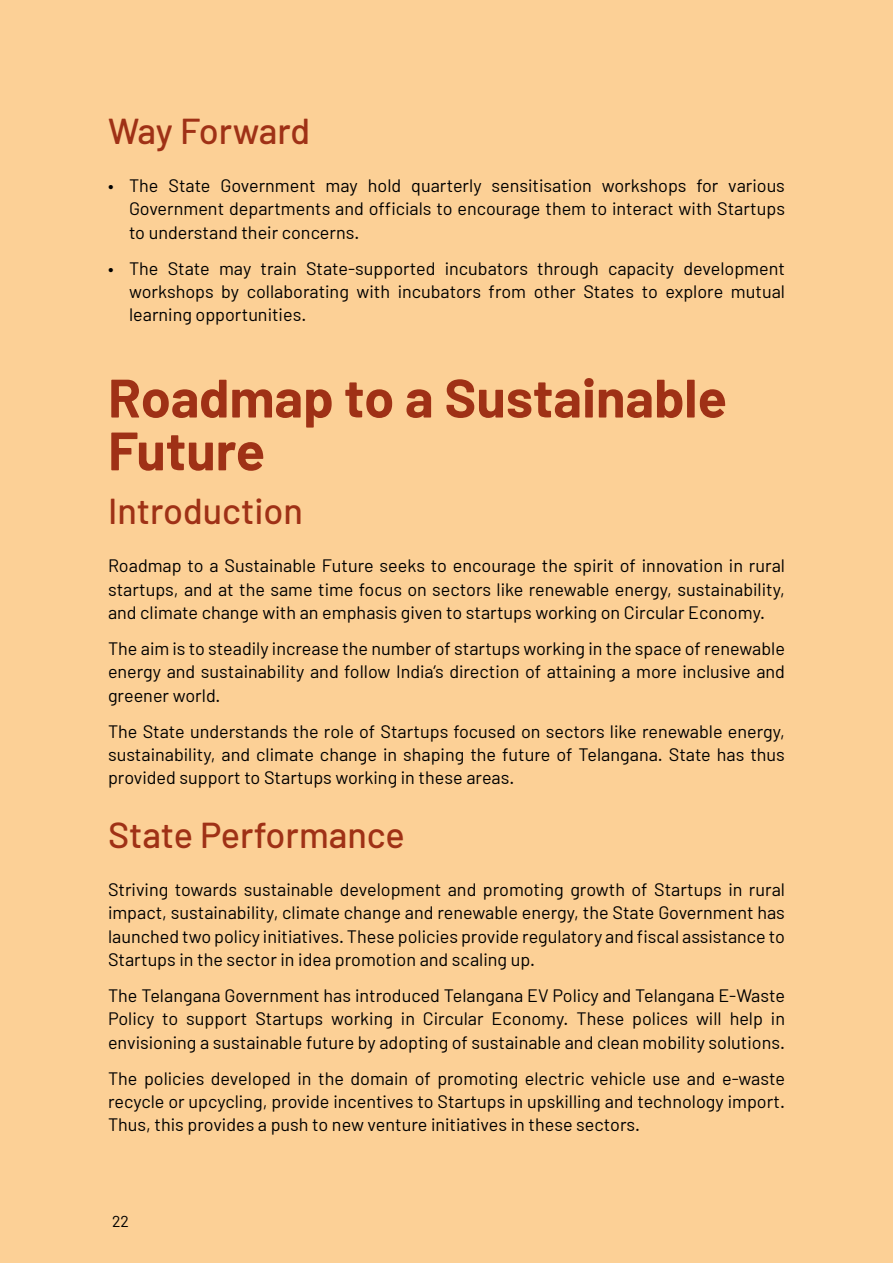
<style>
.page{position:relative;width:893px;height:1263px;background:#fcd096}
.page>*{position:absolute;margin:0;border:0;box-sizing:border-box;transform-origin:0 0}
.t1{font:700 54px/52.8px "Barlow";color:#9f3116}
.t2{font:500 36px "Barlow";color:#9f3116}
.t3{font:18px/23.2px "Barlow";color:#000;text-align:justify}
.t4{font:15.75px "Barlow";color:#000}
</style>
<div class="page">
<h2 class="t2" style="left:108px;top:109px;width:204px">Way Forward</h2>
<p class="t3" style="left:129px;top:174px;width:657px;text-indent:-21px">• The State Government may hold quarterly sensitisation workshops for various Government departments and officials to encourage them to interact with Startups to understand their concerns.</p>
<p class="t3" style="left:129px;top:256px;width:657px;text-indent:-21px">• The State may train State-supported incubators through capacity development workshops by collaborating with incubators from other States to explore mutual learning opportunities.</p>
<h1 class="t1" style="left:108px;top:371px;width:621px">Roadmap to a Sustainable<br>Future</h1>
<h2 class="t2" style="left:108px;top:489px;width:197px">Introduction</h2>
<p class="t3" style="left:108px;top:554px;width:678px">Roadmap to a Sustainable Future seeks to encourage the spirit of innovation in rural startups, and at the same time focus on sectors like renewable energy, sustainability, and climate change with an emphasis given to startups working on Circular Economy.</p>
<p class="t3" style="left:108px;top:637px;width:678px">The aim is to steadily increase the number of startups working in the space of renewable energy and sustainability and follow India’s direction of attaining a more inclusive and greener world.</p>
<p class="t3" style="left:108px;top:719px;width:678px">The State understands the role of Startups focused on sectors like renewable energy, sustainability, and climate change in shaping the future of Telangana. State has thus provided support to Startups working in these areas.</p>
<h2 class="t2" style="left:108px;top:813px;width:298px">State Performance</h2>
<p class="t3" style="left:108px;top:878px;width:678px">Striving towards sustainable development and promoting growth of Startups in rural impact, sustainability, climate change and renewable energy, the State Government has launched two policy initiatives. These policies provide regulatory and fiscal assistance to Startups in the sector in idea promotion and scaling up.</p>
<p class="t3" style="left:108px;top:984px;width:678px">The Telangana Government has introduced Telangana EV Policy and Telangana E-Waste Policy to support Startups working in Circular Economy. These polices will help in envisioning a sustainable future by adopting of sustainable and clean mobility solutions.</p>
<p class="t3" style="left:108px;top:1066px;width:678px">The policies developed in the domain of promoting electric vehicle use and e-waste recycle or upcycling, provide incentives to Startups in upskilling and technology import.<br>Thus, this provides a push to new venture initiatives in these sectors.</p>
<p class="t4" style="left:112px;top:1212px;width:18px">22</p>
</div>
